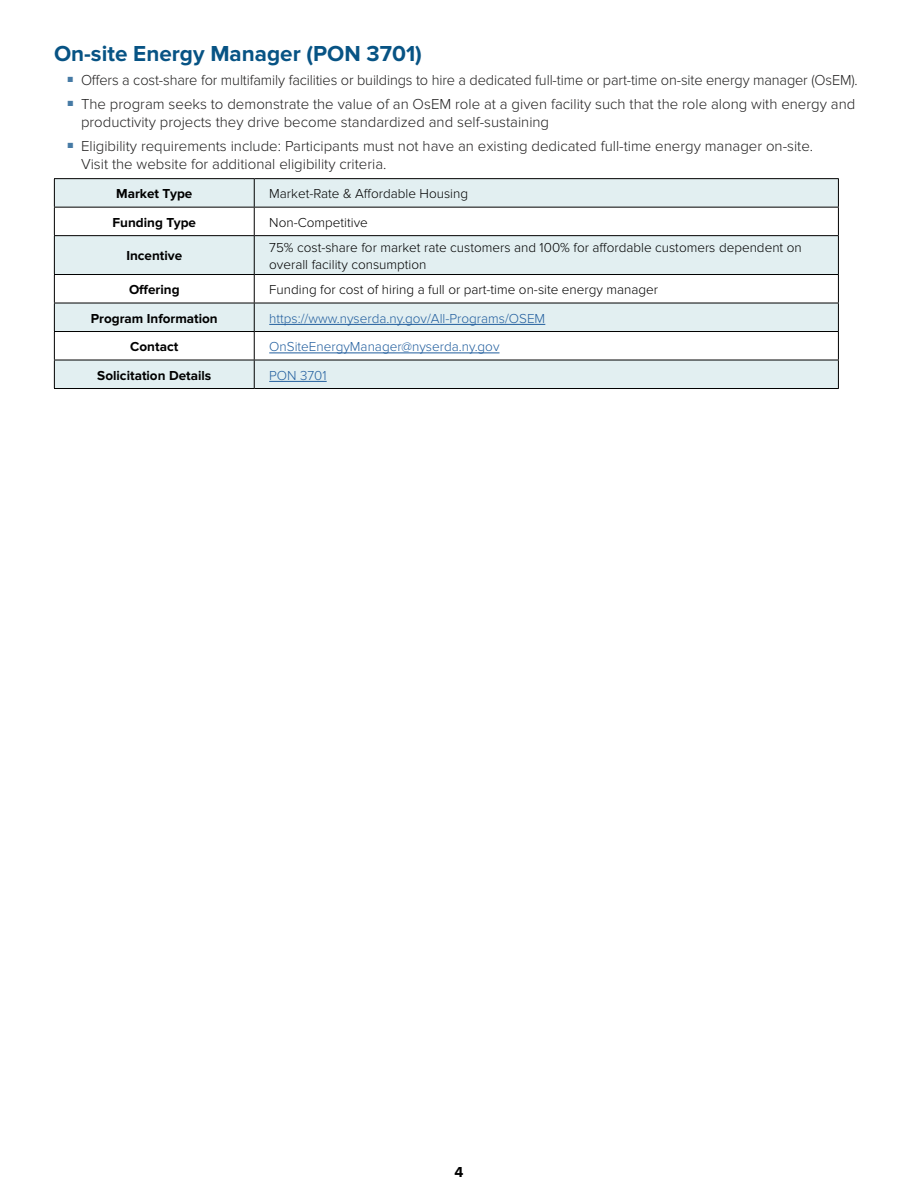
<style>
.page{position:relative;width:918px;height:1188px;background:#fff}
.page>*{position:absolute;margin:0;border:0;box-sizing:border-box;transform-origin:0 0}
.Sub_1_-_Match_Header_Bar_Color{font:700 22.5px "Proxima Nova";color:#075384}
.t1{font:300 15px/18px "Proxima Nova";color:#222121}
.t2{font:700 15px "Proxima Nova";color:#000}
.Sub_2{font:300 13.5px/16.2px "Proxima Nova";color:#000}
.Sub_2-2{font:300 13.5px "Proxima Nova";color:#215e9e}
.Sub_2-3{font:700 13.5px "Proxima Nova";color:#000}
</style>
<div class="page">
<div style="left:55px;top:179px;width:783px;height:209px;background:#e2eff1"></div>
<svg style="left:55px;top:208px;width:783px;height:152px"></svg>
<hr style="left:54px;top:178px;width:200px;height:1px;background:#000">
<hr style="left:254px;top:178px;width:585px;height:1px;background:#000">
<hr style="left:54px;top:207px;width:200px;height:1px;background:#000">
<svg style="left:54px;top:179px;width:1px;height:56px"></svg>
<hr style="left:254px;top:207px;width:585px;height:1px;background:#000">
<svg style="left:254px;top:179px;width:1px;height:56px"></svg>
<svg style="left:838px;top:179px;width:1px;height:56px"></svg>
<hr style="left:54px;top:235px;width:200px;height:1px;background:#000">
<hr style="left:54px;top:236px;width:1px;height:38px;background:#000">
<hr style="left:254px;top:235px;width:585px;height:1px;background:#000">
<hr style="left:254px;top:236px;width:1px;height:38px;background:#000">
<hr style="left:838px;top:236px;width:1px;height:38px;background:#000">
<hr style="left:54px;top:274px;width:200px;height:1px;background:#000">
<hr style="left:254px;top:274px;width:585px;height:1px;background:#000">
<hr style="left:54px;top:303px;width:200px;height:1px;background:#000">
<hr style="left:254px;top:303px;width:585px;height:1px;background:#000">
<hr style="left:54px;top:331px;width:200px;height:1px;background:#000">
<hr style="left:254px;top:331px;width:585px;height:1px;background:#000">
<hr style="left:54px;top:360px;width:200px;height:1px;background:#000">
<svg style="left:54px;top:275px;width:1px;height:113px"></svg>
<hr style="left:254px;top:360px;width:585px;height:1px;background:#000">
<svg style="left:254px;top:275px;width:1px;height:113px"></svg>
<svg style="left:838px;top:275px;width:1px;height:113px"></svg>
<hr style="left:54px;top:388px;width:200px;height:1px;background:#000">
<hr style="left:254px;top:388px;width:585px;height:1px;background:#000">
<hr style="left:269px;top:324px;width:276px;height:1px;background:#215e9e">
<hr style="left:269px;top:353px;width:231px;height:1px;background:#215e9e">
<hr style="left:269px;top:381px;width:58px;height:1px;background:#215e9e">
<p class="Sub_1_-_Match_Header_Bar_Color" style="left:54px;top:41px;width:369px">On-site Energy Manager (PON 3701)</p>
<p class="t1" style="left:68px;top:71px;width:792px"><sup>■</sup> Offers a cost-share for multifamily facilities or buildings to hire a dedicated full-time or part-time on-site energy manager (OsEM).</p>
<p class="t1" style="left:81px;top:95px;width:776px;text-indent:-14px"><sup>■</sup> The program seeks to demonstrate the value of an OsEM role at a given facility such that the role along with energy and productivity projects they drive become standardized and self-sustaining</p>
<p class="t1" style="left:81px;top:137px;width:734px;text-indent:-14px"><sup>■</sup> Eligibility requirements include: Participants must not have an existing dedicated full-time energy manager on-site.<br>Visit the website for additional eligibility criteria.</p>
<p class="Sub_2-3" style="left:116px;top:186px;width:78px">Market Type</p>
<p class="Sub_2" style="left:269px;top:186px;width:200px">Market-Rate &amp; Affordable Housing</p>
<p class="Sub_2-3" style="left:113px;top:214px;width:85px">Funding Type</p>
<p class="Sub_2" style="left:269px;top:214px;width:100px">Non-Competitive</p>
<p class="Sub_2-3" style="left:126px;top:248px;width:57px">Incentive</p>
<p class="Sub_2" style="left:269px;top:240px;width:534px">75% cost-share for market rate customers and 100% for affordable customers dependent on overall facility consumption</p>
<p class="Sub_2-3" style="left:129px;top:282px;width:52px">Offering</p>
<p class="Sub_2" style="left:269px;top:282px;width:390px">Funding for cost of hiring a full or part-time on-site energy manager</p>
<p class="Sub_2-3" style="left:91px;top:310px;width:128px">Program Information</p>
<p class="Sub_2-2" style="left:269px;top:310px;width:278px">https://www.nyserda.ny.gov/All-Programs/OSEM</p>
<p class="Sub_2-3" style="left:130px;top:339px;width:50px">Contact</p>
<p class="Sub_2-2" style="left:269px;top:339px;width:232px">OnSiteEnergyManager@nyserda.ny.gov</p>
<p class="Sub_2-3" style="left:97px;top:367px;width:116px">Solicitation Details</p>
<p class="Sub_2-2" style="left:269px;top:367px;width:59px">PON 3701</p>
<p class="t2" style="left:455px;top:1163px;width:10px">4</p>
</div>
